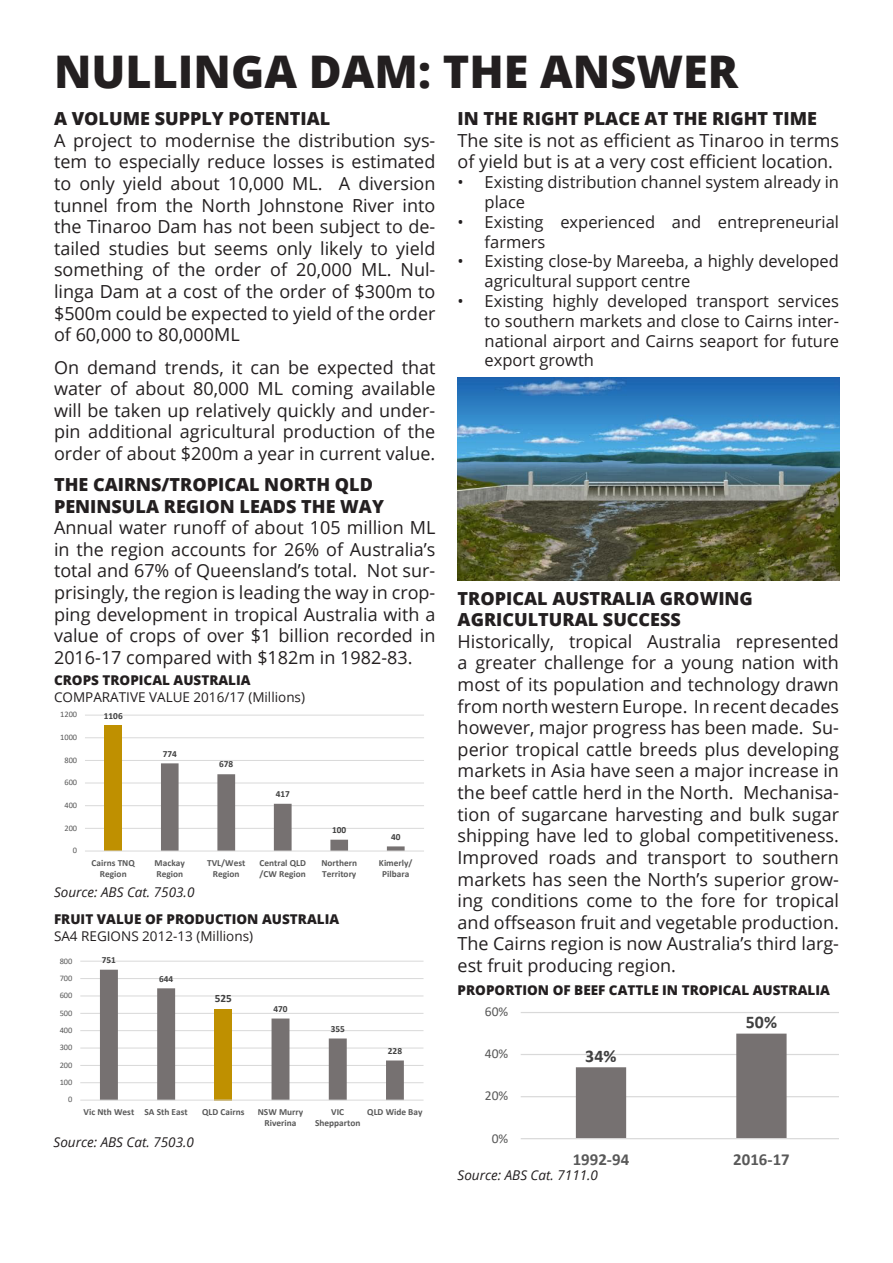
<style>
.page{position:relative;width:893px;height:1263px;background:#fff}
.page>*{position:absolute;margin:0;border:0;box-sizing:border-box;transform-origin:0 0}
.t1{font:800 45px "Open Sans";color:#231f20}
.t2{font:18px/21.6px "Open Sans";color:#231f20;text-align:justify}
.t3{font:800 18px/21.6px "Open Sans";color:#231f20}
.t4{font:700 17.85px "Calibri";color:#404040}
.t5{font:700 16.8px "Calibri";color:#595959}
.t6{font:16.5px/19.8px "Open Sans";color:#231f20}
.t7{font:13.65px "Calibri";color:#595959}
.t8{font:800 13.5px "Open Sans";color:#231f20}
.t9{font:13.5px "Open Sans";color:#231f20}
.t10{font:italic 13.5px "Open Sans";color:#231f20}
.t11{font:700 11.25px "Calibri";color:#404040}
.t12{font:700 9.3px/11.4px "Calibri";letter-spacing:.005em;color:#595959;text-align:center}
.t13{font:700 9.3px "Calibri";color:#404040}
.t14{font:8.4px "Calibri";color:#595959}
</style>
<div class="page">
<img style="left:458px;top:378px;width:381px;height:203px">
<hr style="left:85px;top:828px;width:339px;height:1px;background:#d9d9d9">
<hr style="left:85px;top:805px;width:339px;height:1px;background:#d9d9d9">
<hr style="left:85px;top:783px;width:339px;height:1px;background:#d9d9d9">
<hr style="left:85px;top:760px;width:339px;height:1px;background:#d9d9d9">
<hr style="left:85px;top:737px;width:339px;height:1px;background:#d9d9d9">
<hr style="left:85px;top:715px;width:339px;height:1px;background:#d9d9d9">
<div style="left:104px;top:726px;width:18px;height:125px;background:#bf9000"></div>
<svg style="left:161px;top:763px;width:244px;height:88px"></svg>
<hr style="left:85px;top:851px;width:339px;height:1px;background:#d9d9d9">
<hr style="left:80px;top:1082px;width:343px;height:1px;background:#d9d9d9">
<hr style="left:80px;top:1065px;width:343px;height:1px;background:#d9d9d9">
<hr style="left:80px;top:1048px;width:343px;height:1px;background:#d9d9d9">
<hr style="left:80px;top:1030px;width:343px;height:1px;background:#d9d9d9">
<hr style="left:80px;top:1013px;width:343px;height:1px;background:#d9d9d9">
<hr style="left:80px;top:996px;width:343px;height:1px;background:#d9d9d9">
<hr style="left:80px;top:978px;width:343px;height:1px;background:#d9d9d9">
<hr style="left:80px;top:961px;width:343px;height:1px;background:#d9d9d9">
<svg style="left:100px;top:970px;width:304px;height:130px"></svg>
<hr style="left:80px;top:1100px;width:343px;height:1px;background:#d9d9d9">
<hr style="left:521px;top:1096px;width:318px;height:1px;background:#d9d9d9">
<hr style="left:521px;top:1054px;width:318px;height:1px;background:#d9d9d9">
<hr style="left:521px;top:1012px;width:318px;height:1px;background:#d9d9d9">
<svg style="left:576px;top:1033px;width:211px;height:105px"></svg>
<hr style="left:521px;top:1138px;width:318px;height:1px;background:#d9d9d9">
<p class="t1" style="left:54px;top:38px;width:686px">NULLINGA DAM: THE ANSWER</p>
<p class="t3" style="left:54px;top:107px;width:278px">A VOLUME SUPPLY POTENTIAL</p>
<p class="t2" style="left:54px;top:129px;width:383px">A project to modernise the distribution sys&shy;tem to especially reduce losses is estimated to only yield about 10,000 ML. A diversion tunnel from the North Johnstone River into the Tinaroo Dam has not been subject to de&shy;tailed studies but seems only likely to yield something of the order of 20,000 ML. Nul&shy;linga Dam at a cost of the order of $300m to $500m could be expected to yield of the order of 60,000 to 80,000ML</p>
<p class="t2" style="left:54px;top:356px;width:383px">On demand trends, it can be expected that water of about 80,000 ML coming available will be taken up relatively quickly and under&shy;pin additional agricultural production of the order of about $200m a year in current value.</p>
<p class="t3" style="left:458px;top:107px;width:361px">IN THE RIGHT PLACE AT THE RIGHT TIME</p>
<p class="t2" style="left:458px;top:129px;width:383px">The site is not as efficient as Tinaroo in terms of yield but is at a very cost efficient location.</p>
<p class="t6" style="left:485px;top:172px;width:356px;text-indent:-27px">• Existing distribution channel system already in place</p>
<p class="t6" style="left:485px;top:211px;width:356px;text-indent:-27px">• Existing experienced and entrepreneurial farmers</p>
<p class="t6" style="left:485px;top:251px;width:356px;text-indent:-27px">• Existing close-by Mareeba, a highly developed agricultural support centre</p>
<p class="t6" style="left:485px;top:291px;width:356px;text-align:justify;text-indent:-27px">• Existing highly developed transport services to southern markets and close to Cairns inter&shy;national airport and Cairns seaport for future export growth</p>
<p class="t3" style="left:54px;top:473px;width:320px">THE CAIRNS/TROPICAL NORTH QLD</p>
<p class="t3" style="left:54px;top:494px;width:331px">PENINSULA REGION LEADS THE WAY</p>
<p class="t2" style="left:54px;top:516px;width:383px">Annual water runoff of about 105 million ML in the region accounts for 26% of Australia’s total and 67% of Queensland’s total. Not sur&shy;prisingly, the region is leading the way in crop&shy;ping development in tropical Australia with a value of crops of over $1 billion recorded in 2016-17 compared with $182m in 1982-83.</p>
<p class="t8" style="left:54px;top:670px;width:198px">CROPS TROPICAL AUSTRALIA</p>
<p class="t9" style="left:54px;top:687px;width:253px">COMPARATIVE VALUE 2016/17 (Millions)</p>
<p class="t14" style="left:60px;top:709px;width:19px">1200</p>
<p class="t14" style="left:60px;top:731px;width:19px">1000</p>
<p class="t14" style="left:64px;top:754px;width:14px">800</p>
<p class="t14" style="left:64px;top:777px;width:14px">600</p>
<p class="t14" style="left:64px;top:799px;width:14px">400</p>
<p class="t14" style="left:64px;top:822px;width:14px">200</p>
<p class="t14" style="left:73px;top:845px;width:6px">0</p>
<p class="t13" style="left:104px;top:709px;width:20px">1106</p>
<p class="t13" style="left:163px;top:747px;width:16px">774</p>
<p class="t13" style="left:219px;top:758px;width:16px">678</p>
<p class="t13" style="left:276px;top:787px;width:16px">417</p>
<p class="t13" style="left:332px;top:823px;width:16px">100</p>
<p class="t13" style="left:391px;top:830px;width:11px">40</p>
<p class="t12" style="left:92px;top:857px;width:45px">Cairns TNQ<br>Region</p>
<p class="t12" style="left:155px;top:857px;width:32px;text-align:left">Mackay<br>Region</p>
<p class="t12" style="left:207px;top:857px;width:40px">TVL/West<br>Region</p>
<p class="t12" style="left:259px;top:857px;width:48px;text-align:left">Central QLD /CW Region</p>
<p class="t12" style="left:321px;top:857px;width:37px;text-align:left">Northern<br>Territory</p>
<p class="t12" style="left:379px;top:857px;width:35px">Kimerly/<br>Pilbara</p>
<p class="t10" style="left:54px;top:882px;width:142px">Source: ABS Cat. 7503.0</p>
<p class="t8" style="left:54px;top:909px;width:287px">FRUIT VALUE OF PRODUCTION AUSTRALIA</p>
<p class="t9" style="left:54px;top:926px;width:201px">SA4 REGIONS 2012-13 (Millions)</p>
<p class="t14" style="left:60px;top:955px;width:14px">800</p>
<p class="t14" style="left:60px;top:972px;width:14px">700</p>
<p class="t14" style="left:60px;top:990px;width:14px">600</p>
<p class="t14" style="left:60px;top:1007px;width:14px">500</p>
<p class="t14" style="left:60px;top:1024px;width:14px">400</p>
<p class="t14" style="left:60px;top:1042px;width:14px">300</p>
<p class="t14" style="left:60px;top:1059px;width:14px">200</p>
<p class="t14" style="left:60px;top:1076px;width:14px">100</p>
<p class="t14" style="left:68px;top:1094px;width:6px">0</p>
<p class="t13" style="left:102px;top:953px;width:16px">751</p>
<p class="t13" style="left:159px;top:972px;width:16px">644</p>
<p class="t11" style="left:215px;top:990px;width:19px">525</p>
<p class="t13" style="left:273px;top:1002px;width:16px">470</p>
<p class="t13" style="left:331px;top:1022px;width:16px">355</p>
<p class="t13" style="left:388px;top:1044px;width:16px">228</p>
<p class="t12" style="left:84px;top:1106px;width:106px">Vic Nth West SA Sth East</p>
<p class="t12" style="left:202px;top:1106px;width:44px">QLD Cairns</p>
<p class="t12" style="left:258px;top:1106px;width:47px">NSW Murry<br>Riverina</p>
<p class="t12" style="left:315px;top:1106px;width:47px">VIC<br>Shepparton</p>
<p class="t12" style="left:367px;top:1106px;width:57px">QLD Wide Bay</p>
<p class="t10" style="left:54px;top:1132px;width:142px">Source: ABS Cat. 7503.0</p>
<p class="t3" style="left:458px;top:586px;width:297px">TROPICAL AUSTRALIA GROWING<br>AGRICULTURAL SUCCESS</p>
<p class="t2" style="left:458px;top:630px;width:383px">Historically, tropical Australia represented a greater challenge for a young nation with most of its population and technology drawn from north western Europe. In recent decades however, major progress has been made. Su&shy;perior tropical cattle breeds plus developing markets in Asia have seen a major increase in the beef cattle herd in the North. Mechanisa&shy;tion of sugarcane harvesting and bulk sugar shipping have led to global competitiveness.<br>Improved roads and transport to southern markets has seen the North’s superior grow&shy;ing conditions come to the fore for tropical and offseason fruit and vegetable production.<br>The Cairns region is now Australia’s third larg&shy;est fruit producing region.</p>
<p class="t8" style="left:458px;top:979px;width:374px">PROPORTION OF BEEF CATTLE IN TROPICAL AUSTRALIA</p>
<p class="t7" style="left:485px;top:1002px;width:25px">60%</p>
<p class="t7" style="left:485px;top:1044px;width:25px">40%</p>
<p class="t7" style="left:485px;top:1086px;width:25px">20%</p>
<p class="t7" style="left:492px;top:1128px;width:18px">0%</p>
<p class="t4" style="left:585px;top:1043px;width:33px">34%</p>
<p class="t4" style="left:746px;top:1009px;width:33px">50%</p>
<p class="t5" style="left:573px;top:1148px;width:58px">1992-94</p>
<p class="t5" style="left:733px;top:1148px;width:58px">2016-17</p>
<p class="t10" style="left:458px;top:1165px;width:142px">Source: ABS Cat. 7111.0</p>
</div>
